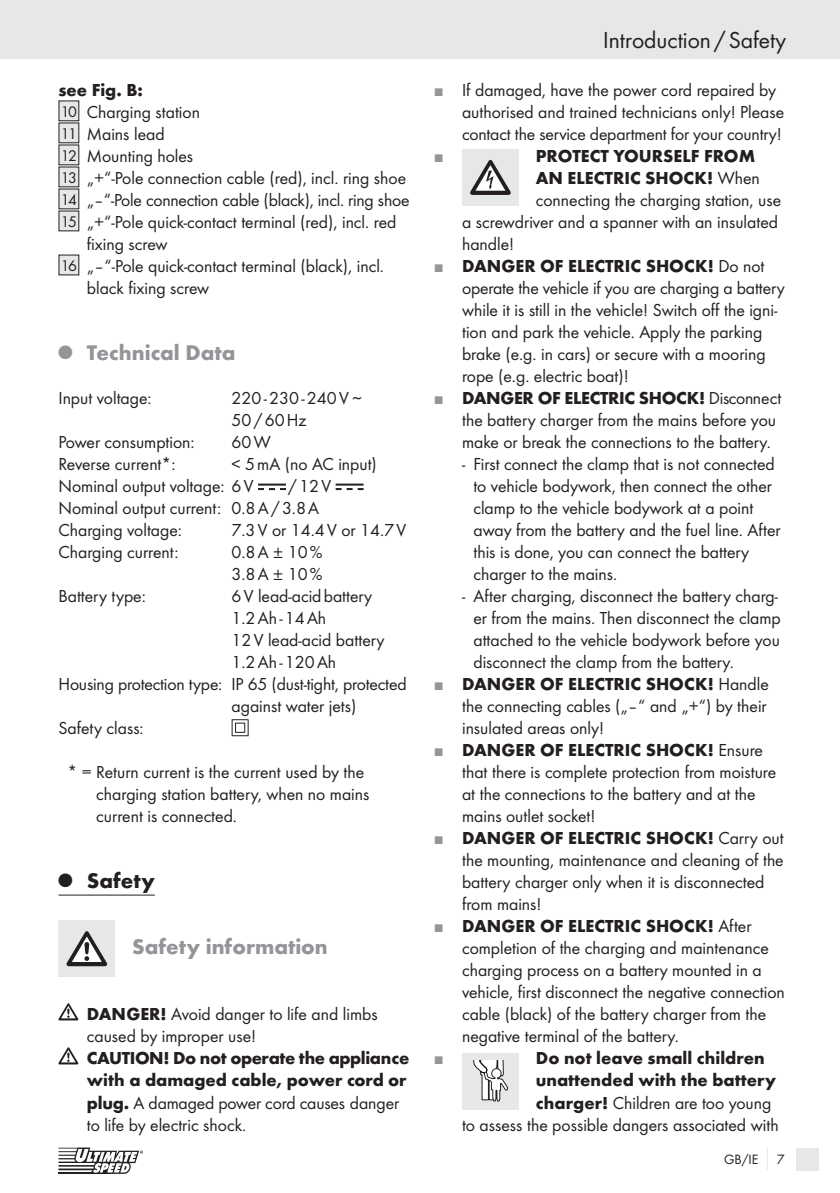
<style>
.page{position:relative;width:840px;height:1193px;background:#fff}
.page>*{position:absolute;margin:0;border:0;box-sizing:border-box;transform-origin:0 0}
.t1{font:24px "Futura Boo";color:#231f20}
.t2{font:700 22px "Futura";color:#939598}
.t3{font:700 22px "Futura";letter-spacing:.005em;color:#231f20}
.t4{font:18px/22px "Futura Boo";color:#231f20}
.t5{font:700 18px/22px "Futura";color:#231f20}
.t6{font:700 18px "Futura";letter-spacing:-.02em;color:#231f20}
.t7{font:18px "European Pi Three";color:#939598}
.t8{font:14px "Futura Boo";color:#231f20}
.s1{font-size:16px}
.s2{font-family:"Futura";font-weight:700}
.s3{font-family:"European Pi Three";color:#939598}
.s4{font-family:"Futura Boo";font-weight:400}
.s5{font-family:"European Pi Three";font-weight:400;color:#939598}
</style>
<div class="page">
<hr style="left:0;top:0;width:2px;height:58px;background:#e6e7e9">
<div style="left:2px;top:0;width:837px;height:58px;background:#e6e7e9"></div>
<div style="left:795px;top:1147px;width:23px;height:23px;background:#e6e7e9"></div>
<hr style="left:58px;top:1147px;width:31px;height:1px;background:#231f20">
<hr style="left:58px;top:1150px;width:34px;height:1px;background:#231f20">
<hr style="left:58px;top:1154px;width:38px;height:1px;background:#231f20">
<hr style="left:58px;top:1157px;width:41px;height:2px;background:#231f20">
<hr style="left:58px;top:1161px;width:44px;height:1px;background:#231f20">
<hr style="left:58px;top:1164px;width:47px;height:2px;background:#231f20">
<hr style="left:58px;top:1168px;width:50px;height:1px;background:#231f20">
<hr style="left:58px;top:1171px;width:53px;height:2px;background:#231f20">
<svg style="left:74px;top:1147px;width:69px;height:26px"></svg>
<hr style="left:58px;top:894px;width:97px;height:1px;background:#231f20">
<div style="left:59px;top:101px;width:20px;height:20px;background:#e6e7e9"></div>
<div style="left:59px;top:123px;width:20px;height:20px;background:#e6e7e9"></div>
<div style="left:59px;top:145px;width:20px;height:20px;background:#e6e7e9"></div>
<div style="left:59px;top:167px;width:20px;height:20px;background:#e6e7e9"></div>
<div style="left:59px;top:189px;width:20px;height:20px;background:#e6e7e9"></div>
<div style="left:59px;top:211px;width:20px;height:20px;background:#e6e7e9"></div>
<div style="left:59px;top:255px;width:20px;height:20px;background:#e6e7e9"></div>
<hr style="left:258px;top:483px;width:28px;height:2px;background:#231f20">
<svg style="left:258px;top:488px;width:28px;height:2px"></svg>
<hr style="left:335px;top:483px;width:28px;height:2px;background:#231f20">
<svg style="left:335px;top:488px;width:28px;height:2px"></svg>
<svg style="left:231px;top:719px;width:17px;height:17px"></svg>
<div style="left:58px;top:920px;width:57px;height:56px;background:#e6e7e9"></div>
<svg style="left:66px;top:931px;width:41px;height:35px"></svg>
<svg style="left:58px;top:1003px;width:20px;height:17px"></svg>
<svg style="left:58px;top:1047px;width:20px;height:17px"></svg>
<div style="left:462px;top:149px;width:56px;height:57px;background:#e6e7e9"></div>
<svg style="left:470px;top:160px;width:40px;height:35px"></svg>
<div style="left:462px;top:1052px;width:56px;height:57px;background:#e6e7e9"></div>
<svg style="left:473px;top:1060px;width:35px;height:41px"></svg>
<p class="t5" style="left:58px;top:78px;width:86px">see Fig. B:</p>
<p class="t4" style="left:61px;top:101px;width:141px"><span class="s1">10</span> Charging station</p>
<p class="t4" style="left:61px;top:123px;width:105px"><span class="s1">11</span> Mains lead</p>
<p class="t4" style="left:61px;top:145px;width:134px"><span class="s1">12</span> Mounting holes</p>
<p class="t4" style="left:61px;top:167px;width:347px"><span class="s1">13</span> „+“-Pole connection cable (red), incl. ring shoe</p>
<p class="t4" style="left:61px;top:189px;width:350px"><span class="s1">14</span> „–“-Pole connection cable (black), incl. ring shoe</p>
<p class="t4" style="left:61px;top:211px;width:337px"><span class="s1">15</span> „+“-Pole quick-contact terminal (red), incl. red</p>
<p class="t4" style="left:87px;top:233px;width:82px">fixing screw</p>
<p class="t4" style="left:61px;top:255px;width:325px"><span class="s1">16</span> „–“-Pole quick-contact terminal (black), incl.</p>
<p class="t4" style="left:87px;top:277px;width:124px">black fixing screw</p>
<p class="t2" style="left:58px;top:339px;width:178px"><sup>Q</sup> Technical Data</p>
<p class="t4" style="left:58px;top:387px;width:95px">Input voltage:</p>
<p class="t4" style="left:231px;top:387px;width:133px">220-230-240V~<br>50/60Hz</p>
<p class="t4" style="left:58px;top:431px;width:138px">Power consumption:</p>
<p class="t4" style="left:231px;top:431px;width:41px">60W</p>
<p class="t4" style="left:58px;top:453px;width:118px">Reverse current*:</p>
<p class="t4" style="left:58px;top:453px;width:320px;text-indent:173px">&lt; 5mA (no AC input)<br>Nominal output voltage: 6V</p>
<p class="t4" style="left:58px;top:475px;width:274px;text-indent:230px">/12V<br>Nominal output current: 0.8A/3.8A<br>Charging voltage:</p>
<p class="t4" style="left:231px;top:519px;width:176px">7.3V or 14.4V or 14.7V</p>
<p class="t4" style="left:58px;top:541px;width:121px">Charging current:</p>
<p class="t4" style="left:231px;top:541px;width:93px">0.8A ± 10%<br>3.8A ± 10%</p>
<p class="t4" style="left:58px;top:585px;width:89px">Battery type:</p>
<p class="t4" style="left:231px;top:585px;width:142px">6V lead-acidbattery</p>
<p class="t4" style="left:231px;top:607px;width:96px">1.2Ah -14Ah</p>
<p class="t4" style="left:231px;top:629px;width:154px">12V lead-acid battery</p>
<p class="t4" style="left:231px;top:651px;width:106px">1.2Ah -120Ah</p>
<p class="t4" style="left:58px;top:673px;width:349px">Housing protection type: IP 65 (dust-tight, protected</p>
<p class="t4" style="left:231px;top:695px;width:126px">against water jets)</p>
<p class="t4" style="left:58px;top:717px;width:87px">Safety class:</p>
<p class="t4" style="left:96px;top:761px;width:274px;text-indent:-29px">* = Return current is the current used by the charging station battery, when no mains current is connected.</p>
<p class="t3" style="left:58px;top:867px;width:98px"><sup>Q</sup> Safety</p>
<p class="t2" style="left:132px;top:933px;width:197px">Safety information</p>
<p class="t4" style="left:87px;top:1003px;width:292px"><span class="s2">Danger!</span> Avoid danger to life and limbs caused by improper use!</p>
<p class="t5" style="left:87px;top:1046px;width:324px">CAUTION! Do not operate the appliance with a damaged cable, power cord or</p>
<p class="t4" style="left:87px;top:1091px;width:314px"><span class="s2">plug.</span> A damaged power cord causes danger to life by electric shock.</p>
<h1 class="t1" style="left:603px;top:26px;width:184px">Introduction /Safety</h1>
<p class="t4" style="left:462px;top:79px;width:323px;text-indent:-28px"><span class="s3">J</span> If damaged, have the power cord repaired by authorised and trained technicians only! Please contact the service department for your country!</p>
<p class="t7" style="left:433px;top:144px;width:12px">J</p>
<p class="t5" style="left:535px;top:144px;width:225px">Prot ect you rself from an electric shoc k! <span class="s4">When</span></p>
<p class="t4" style="left:462px;top:189px;width:320px;text-indent:74px">connecting the charging station, use a screwdriver and a spanner with an insulated handle!</p>
<p class="t5" style="left:433px;top:254px;width:332px"><span class="s5">J</span> DANGER OF ELECTRIC SHOCK! <span class="s4">Do not</span></p>
<p class="t4" style="left:462px;top:277px;width:324px">operate the vehicle if you are charging a battery while it is still in the vehicle! Switch off the igni&shy;tion and park the vehicle. Apply the parking brake (e.g. in cars) or secure with a mooring rope (e.g. electric boat)!</p>
<p class="t6" style="left:433px;top:386px;width:349px"><span class="s5">J</span> DANGER OF ELECTRIC SHOCK! <span class="s4">Disconnect</span></p>
<p class="t4" style="left:462px;top:409px;width:315px">the battery charger from the mains before you make or break the connections to the battery.</p>
<p class="t4" style="left:473px;top:453px;width:308px;text-indent:-11px">- First connect the clamp that is not connected to vehicle bodywork, then connect the other clamp to the vehicle bodywork at a point away from the battery and the fuel line. After this is done, you can connect the battery charger to the mains.</p>
<p class="t4" style="left:473px;top:585px;width:309px;text-indent:-11px">- After charging, disconnect the battery charg&shy;er from the mains. Then disconnect the clamp attached to the vehicle bodywork before you disconnect the clamp from the battery.</p>
<p class="t5" style="left:433px;top:672px;width:336px"><span class="s5">J</span> DANGER OF ELECTRIC SHOCK! <span class="s4">Handle</span></p>
<p class="t4" style="left:462px;top:695px;width:306px">the connecting cables („–“ and „+“) by their insulated areas only!</p>
<p class="t5" style="left:433px;top:738px;width:330px"><span class="s5">J</span> DANGER OF ELECTRIC SHOCK! <span class="s4">Ensure</span></p>
<p class="t4" style="left:462px;top:760px;width:315px">that there is complete protection from moisture at the connections to the battery and at the mains outlet socket!</p>
<p class="t5" style="left:433px;top:826px;width:351px"><span class="s5">J</span> DANGER OF ELECTRIC SHOCK! <span class="s4">Carry out</span></p>
<p class="t4" style="left:462px;top:848px;width:323px">the mounting, maintenance and cleaning of the battery charger only when it is disconnected from mains!</p>
<p class="t5" style="left:433px;top:914px;width:319px"><span class="s5">J</span> DANGER OF ELECTRIC SHOCK! <span class="s4">After</span></p>
<p class="t4" style="left:462px;top:936px;width:324px">completion of the charging and maintenance charging process on a battery mounted in a vehicle, first disconnect the negative connection cable (black) of the battery charger from the negative terminal of the battery.</p>
<p class="t7" style="left:433px;top:1046px;width:12px">J</p>
<p class="t5" style="left:535px;top:1046px;width:241px">Do not leave small children unattended with the battery</p>
<p class="t4" style="left:462px;top:1091px;width:318px;text-indent:74px"><span class="s2">charger!</span> Children are too young to assess the possible dangers associated with</p>
<p class="t8" style="left:723px;top:1150px;width:36px">GB/IE</p>
<p class="t8" style="left:776px;top:1150px;width:9px">7</p>
</div>
